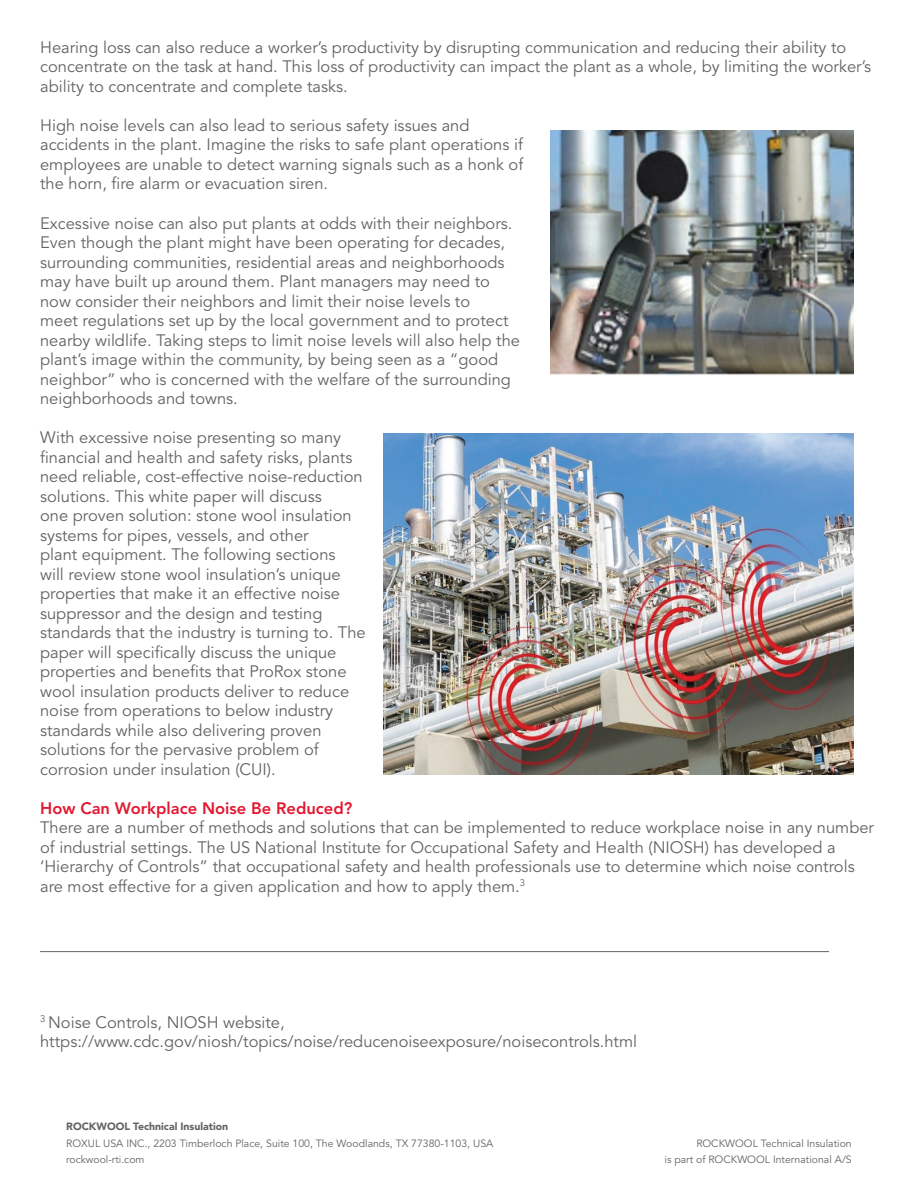
<style>
.page{position:relative;width:918px;height:1188px;background:#fff}
.page>*{position:absolute;margin:0;border:0;box-sizing:border-box;transform-origin:0 0}
.t1{font:16.5px/19.5px "Avenir LT Std";color:#636366}
.t2{font:800 16.5px "Avenir LT Std";color:#e21931}
.t3{font:10.5px/16.5px "Avenir LT Std";color:#636366}
.t4{font:900 10.5px "Avenir LT Std";color:#636366}
</style>
<div class="page">
<hr style="left:40px;top:951px;width:789px;height:1px;background:#636366">
<img style="left:551px;top:131px;width:303px;height:245px">
<img style="left:383px;top:433px;width:471px;height:342px">
<p class="t1" style="left:40px;top:38px;width:833px">Hearing loss can also reduce a worker’s productivity by disrupting communication and reducing their ability to concentrate on the task at hand. This loss of productivity can impact the plant as a whole, by limiting the worker’s ability to concentrate and complete tasks.</p>
<p class="t1" style="left:40px;top:116px;width:485px">High noise levels can also lead to serious safety issues and accidents in the plant. Imagine the risks to safe plant operations if employees are unable to detect warning signals such as a honk of the horn, fire alarm or evacuation siren.</p>
<p class="t1" style="left:40px;top:214px;width:481px">Excessive noise can also put plants at odds with their neighbors.<br>Even though the plant might have been operating for decades, surrounding communities, residential areas and neighborhoods may have built up around them. Plant managers may need to now consider their neighbors and limit their noise levels to<br>meet regulations set up by the local government and to protect nearby wildlife. Taking steps to limit noise levels will also help the plant’s image within the community, by being seen as a “good neighbor” who is concerned with the welfare of the surrounding neighborhoods and towns.</p>
<p class="t1" style="left:40px;top:428px;width:327px">With excessive noise presenting so many financial and health and safety risks, plants need reliable, cost-effective noise-reduction solutions. This white paper will discuss<br>one proven solution: stone wool insulation systems for pipes, vessels, and other<br>plant equipment. The following sections<br>will review stone wool insulation’s unique properties that make it an effective noise suppressor and the design and testing standards that the industry is turning to. The paper will specifically discuss the unique properties and benefits that ProRox stone wool insulation products deliver to reduce noise from operations to below industry standards while also delivering proven solutions for the pervasive problem of corrosion under insulation (CUI).</p>
<p class="t2" style="left:40px;top:798px;width:314px">How Can Workplace Noise Be Reduced?</p>
<p class="t1" style="left:40px;top:818px;width:835px">There are a number of methods and solutions that can be implemented to reduce workplace noise in any number of industrial settings. The US National Institute for Occupational Safety and Health (NIOSH) has developed a ‘Hierarchy of Controls” that occupational safety and health professionals use to determine which noise controls are most effective for a given application and how to apply them.<sup>3</sup></p>
<p class="t1" style="left:40px;top:1013px;width:599px"><sup>3</sup> Noise Controls, NIOSH website, https://www.cdc.gov/niosh/topics/noise/reducenoiseexposure/noisecontrols.html</p>
<p class="t4" style="left:66px;top:1120px;width:164px">ROCKWOOL Technical Insulation</p>
<p class="t3" style="left:66px;top:1135px;width:429px">ROXUL USA INC., 2203 Timberloch Place, Suite 100, The Woodlands, TX 77380-1103, USA rockwool-rti.com</p>
<p class="t3" style="left:664px;top:1135px;width:189px;text-align:right">ROCKWOOL Technical Insulation<br>is part of ROCKWOOL International A/S</p>
</div>
